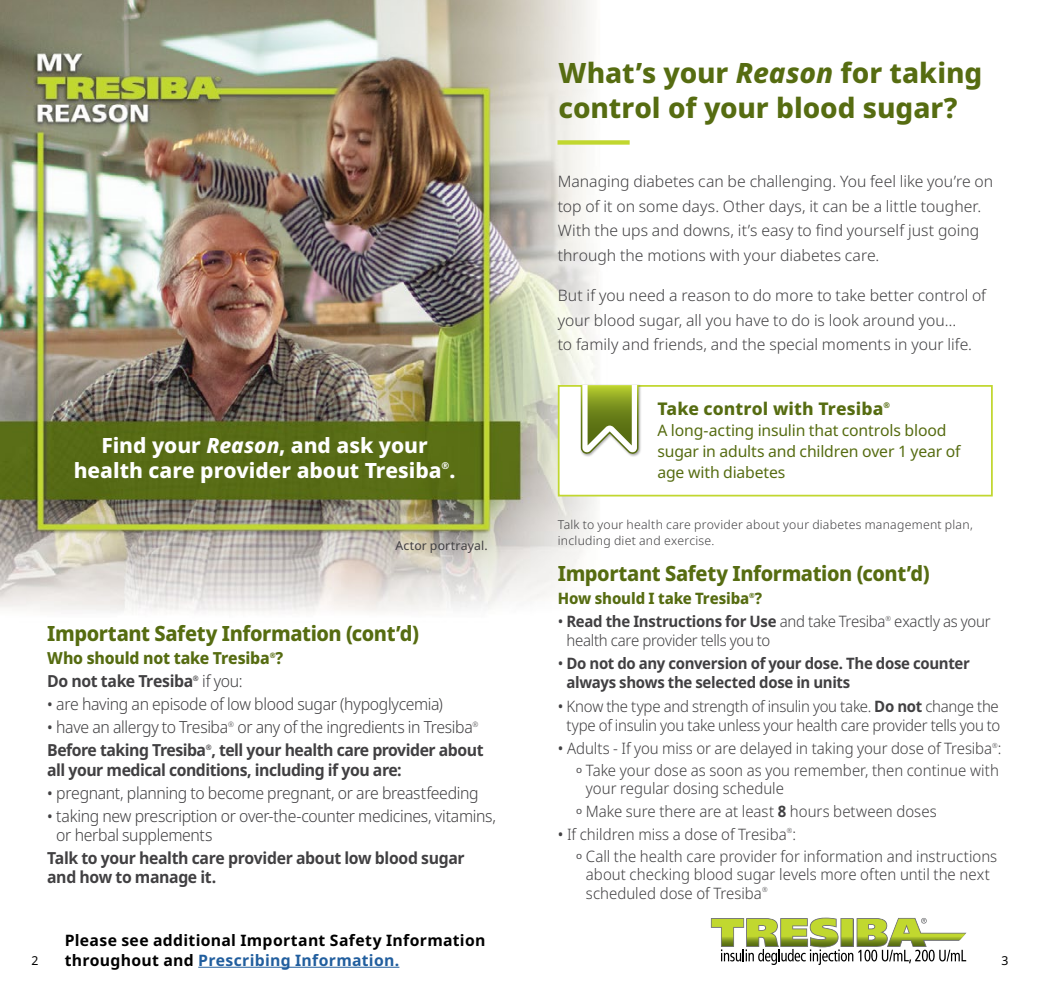
<style>
.page{position:relative;width:1040px;height:993px;background:#fff}
.page>*{position:absolute;margin:0;border:0;box-sizing:border-box;transform-origin:0 0}
.t1{font:800 28px/35px "Apis";letter-spacing:-.005em;color:#566c11}
.t2{font:800 21px "Apis";letter-spacing:-.025em;color:#566c11;scale:.95 1}
.t3{font:800 21px/24.5px "Apis";color:#fff;text-align:center}
.t4{font:800 17.5px "Apis";letter-spacing:.005em;color:#566c11}
.t5{font:300 16.62px/23.1px "Apis";letter-spacing:-.02em;color:#414042;scale:.95 1}
.t6{font:700 16.62px/19.2px "Apis";letter-spacing:-.025em;color:#414042;scale:.95 1}
.t7{font:800 16.62px/23.1px "Apis";letter-spacing:-.01em;color:#566c11;scale:.95 1}
.t8{font:300 15.75px/24.5px "Apis";color:#414042}
.t9{font:300 15.75px/22.2px "Apis";color:#414042;scale:.95 1}
.t10{font:300 15.75px/19.2px "Apis";letter-spacing:-.02em;color:#414042;scale:.95 1}
.t11{font:15.75px/21px "Apis";letter-spacing:-.01em;color:#566c11}
.t12{font:700 15.75px/19.2px "Apis";letter-spacing:-.02em;color:#414042;scale:.95 1}
.t13{font:700 15.75px "Apis";letter-spacing:.02em;color:#000}
.t14{font:700 15.75px "Apis";letter-spacing:.02em;color:#215e9e}
.t15{font:800 15.75px "Apis";letter-spacing:-.01em;color:#566c11;scale:.95 1}
.t16{font:300 12.25px/15.8px "Apis";letter-spacing:.02em;color:#414042}
.t17{font:12.25px "Apis";letter-spacing:.01em;color:#414042}
.t18{font:12.25px "Apis";color:#000}
.t19{font:800 7.88px "Apis";color:#566c11}
.s1{font-style:italic}
.s2{font-weight:700;color:#414042}
.s3{font-weight:300;color:#414042}
.s4{font-weight:400;font-size:15.75px}
.s5{font-weight:700}
.s6{font-weight:400}
.s7{color:#000}
</style>
<div class="page">
<svg style="left:711px;top:917px;width:255px;height:47px"></svg>
<img style="left:0;top:0;width:993px;height:612px">
<div style="left:558px;top:385px;width:434px;height:111px;background:#fff;border:2px solid #c1d72f"></div>
<div style="left:580px;top:384px;width:61px;height:73px;background:#000;opacity:.35"></div>
<svg style="left:580px;top:385px;width:59px;height:69px"></svg>
<div style="left:557px;top:140px;width:72px;height:5px;background:#c1d72f"></div>
<hr style="left:198px;top:966px;width:201px;height:1px;background:#215e9e">
<h1 class="t1" style="left:558px;top:55px;width:425px">What’s your <span class="s1">Reason</span> for taking control of your blood sugar?</h1>
<h2 class="t3" style="left:74px;top:433px;width:383px">Find your <span class="s1">Reason</span>, and ask your health care provider about Tresiba<sup>®</sup>.</h2>
<p class="t17" style="left:395px;top:537px;width:94px">Actor portrayal.</p>
<h2 class="t2" style="left:47px;top:618px;width:393px">Important Safety Information (cont’d)</h2>
<p class="t7" style="left:47px;top:646px;width:250px">Who should not take Tresiba<sup>®</sup>?<br><span class="s2">Do not take Tresiba</span><sup>®</sup> <span class="s3">if you:</span></p>
<p class="t5" style="left:47px;top:693px;width:418px"><span class="s4">•</span> are having an episode of low blood sugar (hypoglycemia)</p>
<p class="t5" style="left:47px;top:716px;width:461px"><span class="s4">•</span> have an allergy to Tresiba<sup>®</sup> or any of the ingredients in Tresiba<sup>®<br></sup><span class="s5">Before taking Tresiba</span><sup>®</sup><span class="s5">, tell your health care provider about</span></p>
<p class="t6" style="left:47px;top:760px;width:375px">all your medical conditions, including if you are:</p>
<p class="t5" style="left:47px;top:781px;width:455px"><span class="s4">•</span> pregnant, planning to become pregnant, or are breastfeeding</p>
<p class="t5" style="left:56px;top:806px;width:464px;line-height:19.2px;text-indent:-9px"><span class="s4">•</span> taking new prescription or over-the-counter medicines, vitamins, or herbal supplements</p>
<p class="t6" style="left:47px;top:848px;width:441px">Talk to your health care provider about low blood sugar and how to manage it.</p>
<p class="t13" style="left:65px;top:929px;width:422px">Please see additional Important Safety Information</p>
<p class="t8" style="left:558px;top:170px;width:437px">Managing diabetes can be challenging. You feel like you’re on top of it on some days. Other days, it can be a little tougher.<br>With the ups and downs, it’s easy to find yourself just going through the motions with your diabetes care.</p>
<p class="t8" style="left:558px;top:283px;width:430px">But if you need a reason to do more to take better control of your blood sugar, all you have to do is look around you…<br>to family and friends, and the special moments in your life.</p>
<p class="t4" style="left:657px;top:396px;width:227px">Take control with Tresiba</p>
<p class="t19" style="left:883px;top:399px;width:8px">®</p>
<p class="t11" style="left:657px;top:420px;width:304px">A long-acting insulin that controls blood sugar in adults and children over 1 year of age with diabetes</p>
<p class="t16" style="left:558px;top:516px;width:416px">Talk to your health care provider about your diabetes management plan, including diet and exercise.</p>
<h2 class="t2" style="left:558px;top:557px;width:393px">Important Safety Information (cont’d)</h2>
<p class="t15" style="left:558px;top:586px;width:216px">How should I take Tresiba<sup>®</sup>?</p>
<p class="t10" style="left:566px;top:611px;width:448px;text-indent:-9px"><span class="s6">•</span> <span class="s5">Read the Instructions for Use</span> and take Tresiba<sup>®</sup> exactly as your health care provider tells you to</p>
<p class="t12" style="left:566px;top:654px;width:426px;text-indent:-9px"><span class="s6">•</span> Do not do any conversion of your dose. The dose counter always shows the selected dose in units</p>
<p class="t10" style="left:558px;top:696px;width:467px;text-align:center"><span class="s6">•</span> Know the type and strength of insulin you take. <span class="s5">Do not</span> change the type of insulin you take unless your health care provider tells you to</p>
<p class="t9" style="left:558px;top:737px;width:468px;text-align:right"><span class="s6">•</span> Adults - If you miss or are delayed in taking your dose of Tresiba<sup>®</sup>: <sup>o</sup> Take your dose as soon as you remember, then continue with</p>
<p class="t9" style="left:576px;top:777px;width:381px;text-indent:10px">your regular dosing schedule<br><sup>o</sup> Make sure there are at least <span class="s5">8</span> hours between doses</p>
<p class="t9" style="left:576px;top:823px;width:445px;text-indent:-18px"><span class="s6">•</span> If children miss a dose of Tresiba<sup>®</sup>:<br><sup>o</sup> Call the health care provider for information and instructions</p>
<p class="t9" style="left:586px;top:865px;width:427px;line-height:18.4px">about checking blood sugar levels more often until the next scheduled dose of Tresiba<sup>®</sup></p>
<p class="t18" style="left:32px;top:952px;width:8px">2</p>
<p class="t14" style="left:65px;top:948px;width:336px"><span class="s7">throughout and</span> Prescribing Information.</p>
<p class="t18" style="left:1001px;top:952px;width:8px">3</p>
</div>
